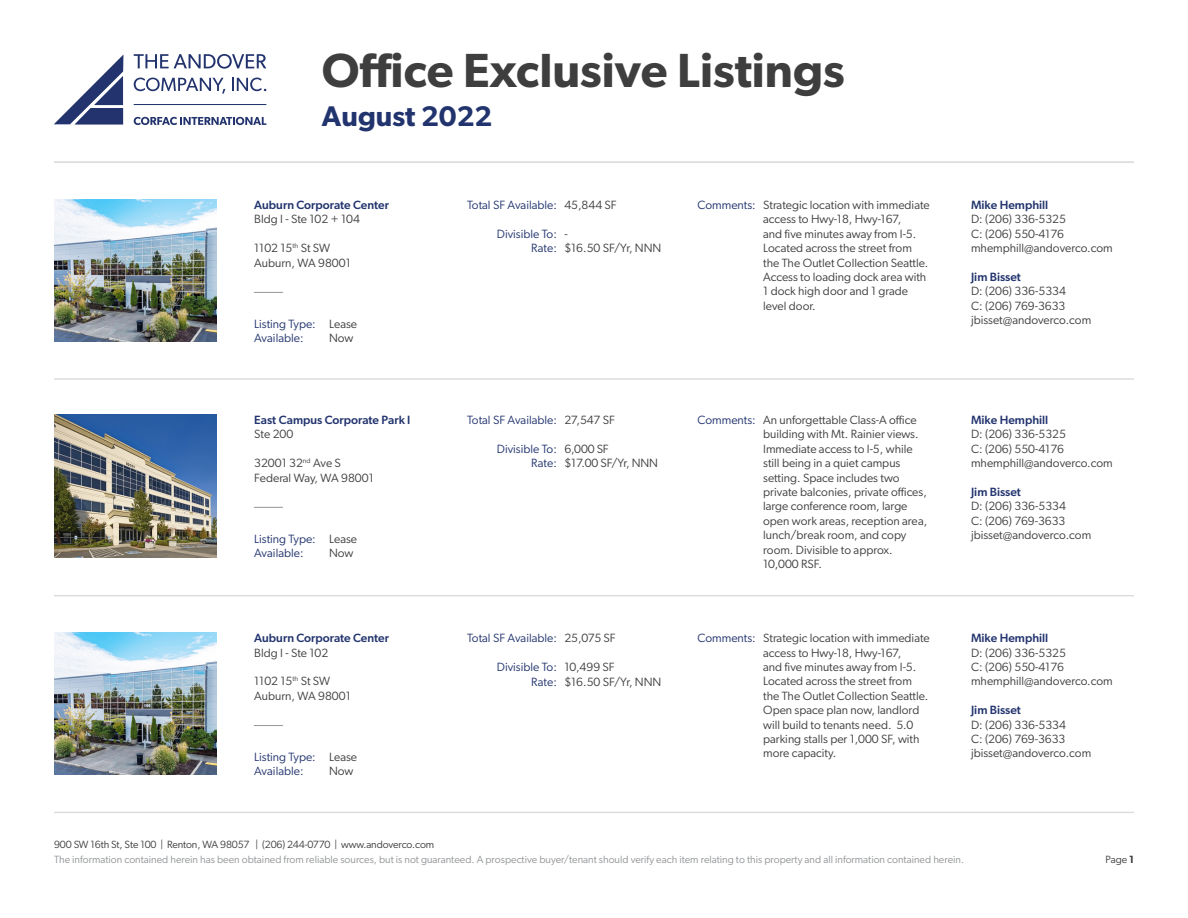
<style>
.page{position:relative;width:1188px;height:918px;background:#fff}
.page>*{position:absolute;margin:0;border:0;box-sizing:border-box;transform-origin:0 0}
.t1{font:600 48px "Gibson";color:#3e3e3f}
.t2{font:600 28.5px "Gibson";color:#22346e}
.t3{font:12px/14.4px "Gibson";color:#3e3e3f}
.t4{font:12px "Gibson";color:#22346e}
.t5{font:500 12px "Gibson";color:#22346e}
.t6{font:10.5px "Gibson";color:#939598}
.t7{font:10.5px "Gibson";letter-spacing:-.01em;color:#3e3e3f}
.s1{font-weight:600}
</style>
<div class="page">
<svg style="left:54px;top:55px;width:69px;height:70px"></svg>
<svg style="left:134px;top:54px;width:132px;height:15px"></svg>
<hr style="left:134px;top:104px;width:132px;height:1px;background:#22336d">
<svg style="left:134px;top:117px;width:132px;height:8px"></svg>
<svg style="left:134px;top:78px;width:91px;height:16px"></svg>
<svg style="left:232px;top:78px;width:34px;height:13px"></svg>
<hr style="left:54px;top:162px;width:1080px;height:1px;background:#dcdddf">
<hr style="left:54px;top:378px;width:1080px;height:2px;background:#dcdddf">
<hr style="left:54px;top:595px;width:1080px;height:1px;background:#dcdddf">
<hr style="left:54px;top:812px;width:1080px;height:1px;background:#dcdddf">
<img style="left:54px;top:415px;width:162px;height:142px">
<svg style="left:254px;top:507px;width:29px;height:1px"></svg>
<svg style="left:254px;top:725px;width:29px;height:1px"></svg>
<img style="left:54px;top:633px;width:162px;height:142px">
<svg style="left:254px;top:292px;width:29px;height:1px"></svg>
<img style="left:54px;top:199px;width:162px;height:143px">
<h1 class="t1" style="left:322px;top:42px;width:525px">Office Exclusive Listings</h1>
<h2 class="t2" style="left:322px;top:100px;width:172px">August 2022</h2>
<p class="t5" style="left:254px;top:198px;width:136px">Auburn Corporate Center</p>
<p class="t3" style="left:254px;top:212px;width:107px">Bldg I - Ste 102 + 104</p>
<p class="t3" style="left:254px;top:241px;width:77px">1102 15<sup>th</sup> St SW</p>
<p class="t3" style="left:254px;top:255px;width:98px">Auburn, WA 98001</p>
<p class="t4" style="left:254px;top:316px;width:63px">Listing Type:</p>
<p class="t4" style="left:254px;top:331px;width:51px">Available:</p>
<p class="t3" style="left:329px;top:316px;width:30px">Lease</p>
<p class="t3" style="left:329px;top:331px;width:26px">Now</p>
<p class="t5" style="left:254px;top:413px;width:158px">East Campus Corporate Park I</p>
<p class="t3" style="left:254px;top:427px;width:41px">Ste 200</p>
<p class="t3" style="left:254px;top:456px;width:88px">32001 32<sup>nd</sup> Ave S</p>
<p class="t3" style="left:254px;top:470px;width:121px">Federal Way, WA 98001</p>
<p class="t4" style="left:254px;top:531px;width:63px">Listing Type:</p>
<p class="t4" style="left:254px;top:546px;width:51px">Available:</p>
<p class="t3" style="left:329px;top:531px;width:30px">Lease</p>
<p class="t3" style="left:329px;top:546px;width:26px">Now</p>
<p class="t5" style="left:254px;top:631px;width:136px">Auburn Corporate Center</p>
<p class="t3" style="left:254px;top:645px;width:76px">Bldg I - Ste 102</p>
<p class="t3" style="left:254px;top:674px;width:77px">1102 15<sup>th</sup> St SW</p>
<p class="t3" style="left:254px;top:688px;width:98px">Auburn, WA 98001</p>
<p class="t4" style="left:254px;top:750px;width:63px">Listing Type:</p>
<p class="t4" style="left:254px;top:764px;width:51px">Available:</p>
<p class="t3" style="left:329px;top:749px;width:30px">Lease</p>
<p class="t3" style="left:329px;top:764px;width:26px">Now</p>
<p class="t7" style="left:54px;top:838px;width:382px">900 SW 16th St, Ste 100 | Renton, WA 98057 | (206) 244-0770 | www.andoverco.com</p>
<p class="t4" style="left:467px;top:198px;width:91px">Total SF Available:</p>
<p class="t4" style="left:497px;top:227px;width:62px">Divisible To:</p>
<p class="t4" style="left:531px;top:241px;width:27px">Rate:</p>
<p class="t3" style="left:564px;top:198px;width:54px">45,844 SF</p>
<p class="t3" style="left:564px;top:227px;width:5px">-</p>
<p class="t3" style="left:564px;top:241px;width:99px">$16.50 SF/Yr, NNN</p>
<p class="t4" style="left:467px;top:413px;width:91px">Total SF Available:</p>
<p class="t4" style="left:497px;top:442px;width:62px">Divisible To:</p>
<p class="t4" style="left:531px;top:456px;width:27px">Rate:</p>
<p class="t3" style="left:564px;top:413px;width:52px">27,547 SF</p>
<p class="t3" style="left:564px;top:442px;width:46px">6,000 SF</p>
<p class="t3" style="left:564px;top:456px;width:95px">$17.00 SF/Yr, NNN</p>
<p class="t4" style="left:467px;top:631px;width:91px">Total SF Available:</p>
<p class="t4" style="left:497px;top:660px;width:62px">Divisible To:</p>
<p class="t4" style="left:531px;top:674px;width:27px">Rate:</p>
<p class="t3" style="left:564px;top:631px;width:53px">25,075 SF</p>
<p class="t3" style="left:564px;top:660px;width:52px">10,499 SF</p>
<p class="t3" style="left:564px;top:674px;width:99px">$16.50 SF/Yr, NNN</p>
<p class="t4" style="left:698px;top:198px;width:60px">Comments:</p>
<p class="t3" style="left:763px;top:197px;width:168px">Strategic location with immediate access to Hwy-18, Hwy-167,<br>and five minutes away from I-5.<br>Located across the street from the The Outlet Collection Seattle.<br>Access to loading dock area with<br>1 dock high door and 1 grade level door.</p>
<p class="t5" style="left:971px;top:198px;width:79px">Mike Hemphill</p>
<p class="t3" style="left:971px;top:212px;width:96px">D: (206) 336-5325</p>
<p class="t3" style="left:971px;top:226px;width:94px">C: (206) 550-4176</p>
<p class="t3" style="left:971px;top:241px;width:143px">mhemphill@andoverco.com</p>
<p class="t5" style="left:971px;top:270px;width:51px">Jim Bisset</p>
<p class="t3" style="left:971px;top:284px;width:96px">D: (206) 336-5334</p>
<p class="t3" style="left:971px;top:298px;width:96px">C: (206) 769-3633</p>
<p class="t3" style="left:971px;top:313px;width:122px">jbisset@andoverco.com</p>
<p class="t4" style="left:698px;top:413px;width:60px">Comments:</p>
<p class="t3" style="left:763px;top:412px;width:166px">An unforgettable Class-A office building with Mt. Rainier views.<br>Immediate access to I-5, while still being in a quiet campus setting. Space includes two private balconies, private offices, large conference room, large open work areas, reception area, lunch/break room, and copy room. Divisible to approx.</p>
<p class="t3" style="left:763px;top:556px;width:60px">10,000 RSF.</p>
<p class="t5" style="left:971px;top:413px;width:79px">Mike Hemphill</p>
<p class="t3" style="left:971px;top:427px;width:96px">D: (206) 336-5325</p>
<p class="t3" style="left:971px;top:441px;width:94px">C: (206) 550-4176</p>
<p class="t3" style="left:971px;top:456px;width:143px">mhemphill@andoverco.com</p>
<p class="t5" style="left:971px;top:485px;width:51px">Jim Bisset</p>
<p class="t3" style="left:971px;top:499px;width:96px">D: (206) 336-5334</p>
<p class="t3" style="left:971px;top:513px;width:96px">C: (206) 769-3633</p>
<p class="t3" style="left:971px;top:528px;width:122px">jbisset@andoverco.com</p>
<p class="t4" style="left:698px;top:631px;width:60px">Comments:</p>
<p class="t3" style="left:763px;top:631px;width:168px">Strategic location with immediate access to Hwy-18, Hwy-167,<br>and five minutes away from I-5.<br>Located across the street from the The Outlet Collection Seattle.<br>Open space plan now, landlord will build to tenants need. 5.0 parking stalls per 1,000 SF, with more capacity.</p>
<p class="t5" style="left:971px;top:631px;width:79px">Mike Hemphill</p>
<p class="t3" style="left:971px;top:645px;width:96px">D: (206) 336-5325</p>
<p class="t3" style="left:971px;top:659px;width:94px">C: (206) 550-4176</p>
<p class="t3" style="left:971px;top:674px;width:143px">mhemphill@andoverco.com</p>
<p class="t5" style="left:971px;top:703px;width:51px">Jim Bisset</p>
<p class="t3" style="left:971px;top:717px;width:96px">D: (206) 336-5334</p>
<p class="t3" style="left:971px;top:731px;width:96px">C: (206) 769-3633</p>
<p class="t3" style="left:971px;top:746px;width:122px">jbisset@andoverco.com</p>
<p class="t6" style="left:54px;top:853px;width:912px">The information contained herein has been obtained from reliable sources, but is not guaranteed. A prospective buyer/tenant should verify each item relating to this property and all information contained herein.</p>
<p class="t7" style="left:1106px;top:853px;width:30px">Page <span class="s1">1</span></p>
</div>
